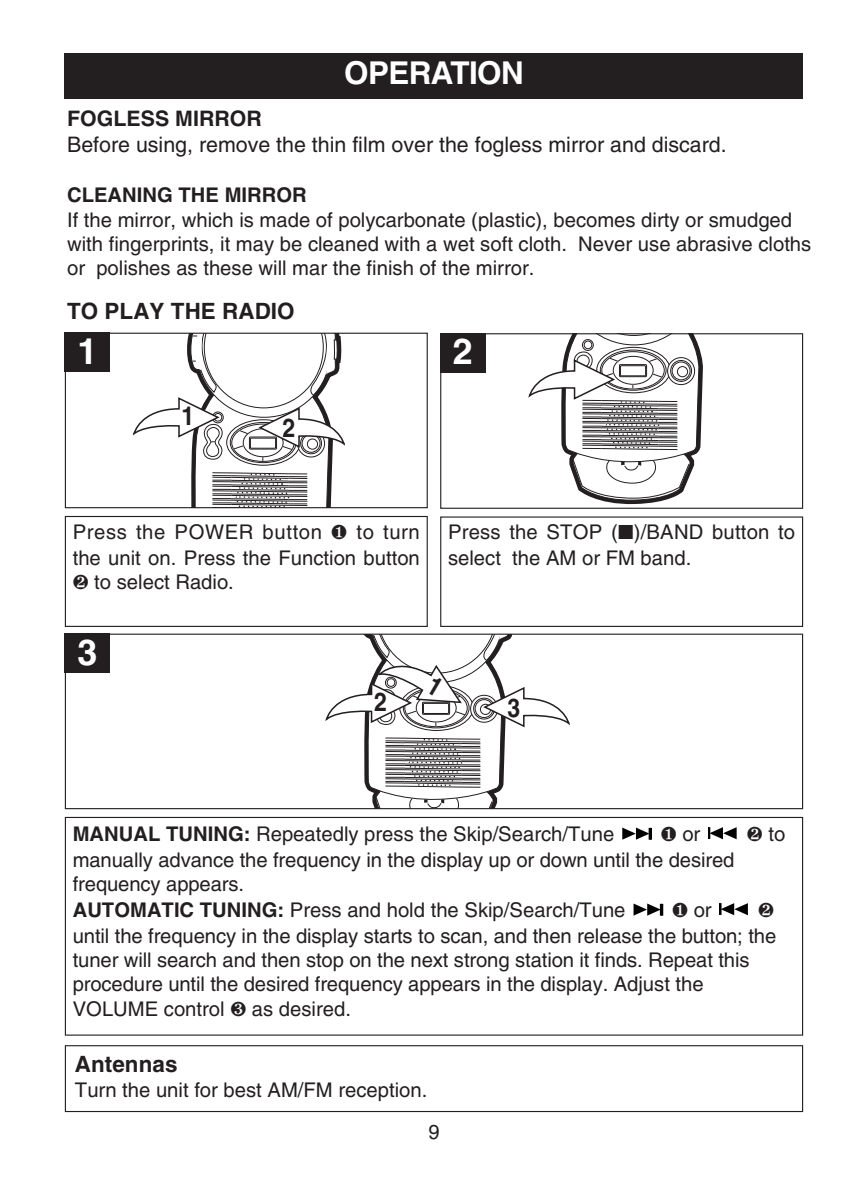
<style>
.page{position:relative;width:868px;height:1187px;background:#fff}
.page>*{position:absolute;margin:0;border:0;box-sizing:border-box;transform-origin:0 0}
.t1{font:700 36px "Helvetica";color:#fff}
.t2{font:700 31.5px "Helvetica";letter-spacing:-.02em;color:#fff}
.t3{font:700 25.88px "Helvetica";color:#231f20;scale:.89 1}
.t4{font:700 22.5px "Helvetica";color:#231f20}
.t5{font:21.38px "Helvetica";color:#231f20}
.t6{font:700 21.38px "Helvetica";color:#231f20}
.t7{font:20.25px/24.3px "Helvetica";color:#231f20}
.t8{font:700 20.25px "Helvetica";color:#231f20}
.s1{font-weight:700}
</style>
<div class="page">
<div style="left:65px;top:54px;width:738px;height:45px;background:#231f20"></div>
<div style="left:65px;top:516px;width:363px;height:111px;border:1px solid #231f20"></div>
<svg style="left:133px;top:334px;width:211px;height:172px"></svg>
<div style="left:65px;top:332px;width:363px;height:176px;border:1px solid #231f20"></div>
<div style="left:65px;top:332px;width:45px;height:40px;background:#231f20"></div>
<div style="left:440px;top:516px;width:363px;height:111px;border:1px solid #231f20"></div>
<svg style="left:528px;top:335px;width:175px;height:169px"></svg>
<div style="left:440px;top:333px;width:363px;height:176px;border:1px solid #231f20"></div>
<div style="left:440px;top:333px;width:45px;height:39px;background:#231f20"></div>
<div style="left:65px;top:1045px;width:738px;height:66px;border:1px solid #231f20"></div>
<svg style="left:734px;top:903px;width:14px;height:13px"></svg>
<svg style="left:719px;top:903px;width:28px;height:12px"></svg>
<svg style="left:633px;top:904px;width:31px;height:12px"></svg>
<svg style="left:633px;top:903px;width:26px;height:12px"></svg>
<svg style="left:659px;top:903px;width:4px;height:12px"></svg>
<svg style="left:722px;top:827px;width:15px;height:13px"></svg>
<svg style="left:708px;top:827px;width:28px;height:12px"></svg>
<svg style="left:622px;top:827px;width:26px;height:12px"></svg>
<svg style="left:648px;top:827px;width:4px;height:12px"></svg>
<div style="left:65px;top:816px;width:738px;height:219px;border:1px solid #231f20"></div>
<div style="left:65px;top:633px;width:738px;height:176px;border:1px solid #231f20"></div>
<div style="left:65px;top:633px;width:45px;height:40px;background:#231f20"></div>
<svg style="left:325px;top:634px;width:245px;height:174px"></svg>
<h2 class="t2" style="left:344px;top:61px;width:181px">OPERATION</h2>
<p class="t6" style="left:67px;top:110px;width:196px">FOGLESS MIRROR</p>
<p class="t5" style="left:67px;top:136px;width:661px">Before using, remove the thin film over the fogless mirror and discard.</p>
<p class="t8" style="left:67px;top:187px;width:241px">CLEANING THE MIRROR</p>
<p class="t7" style="left:67px;top:209px;width:745px">If the mirror, which is made of polycarbonate (plastic), becomes dirty or smudged with fingerprints, it may be cleaned with a wet soft cloth. Never use abrasive cloths or polishes as these will mar the finish of the mirror.</p>
<p class="t4" style="left:67px;top:302px;width:229px">TO PLAY THE RADIO</p>
<h1 class="t1" style="left:77px;top:337px;width:22px">1</h1>
<p class="t3" style="left:181px;top:406px;width:16px">1</p>
<p class="t3" style="left:282px;top:418px;width:16px">2</p>
<h1 class="t1" style="left:452px;top:337px;width:22px">2</h1>
<p class="t7" style="left:73px;top:520px;width:348px;line-height:25.2px;text-align:justify">Press the POWER button ❶ to turn the unit on. Press the Function button ❷ to select Radio.</p>
<h1 class="t1" style="left:77px;top:637px;width:22px">3</h1>
<p class="t7" style="left:448px;top:520px;width:348px;line-height:26.1px">Press the STOP (■)/BAND button to select the AM or FM band.</p>
<p class="t3" style="left:374px;top:691px;width:16px">2</p>
<p class="t3" style="left:507px;top:697px;width:16px">3</p>
<p class="t7" style="left:73px;top:823px;width:543px"><span class="s1">MANUAL TUNING:</span> Repeatedly press the Skip/Search/Tune</p>
<p class="t7" style="left:660px;top:823px;width:41px">❶ or</p>
<p class="t7" style="left:746px;top:823px;width:40px">❷ to</p>
<p class="t7" style="left:73px;top:849px;width:663px;line-height:25px">manually advance the frequency in the display up or down until the desired frequency appears.<br><span class="s1">AUTOMATIC TUNING:</span> Press and hold the Skip/Search/Tune</p>
<p class="t7" style="left:672px;top:899px;width:41px">❶ or</p>
<p class="t7" style="left:73px;top:925px;width:705px">until the frequency in the display starts to scan, and then release the button; the tuner will search and then stop on the next strong station it finds. Repeat this procedure until the desired frequency appears in the display. Adjust the VOLUME control ❸ as desired.</p>
<p class="t4" style="left:75px;top:1055px;width:104px">Antennas</p>
<p class="t7" style="left:75px;top:1079px;width:354px">Turn the unit for best AM/FM reception.</p>
<p class="t7" style="left:428px;top:1121px;width:13px">9</p>
</div>
